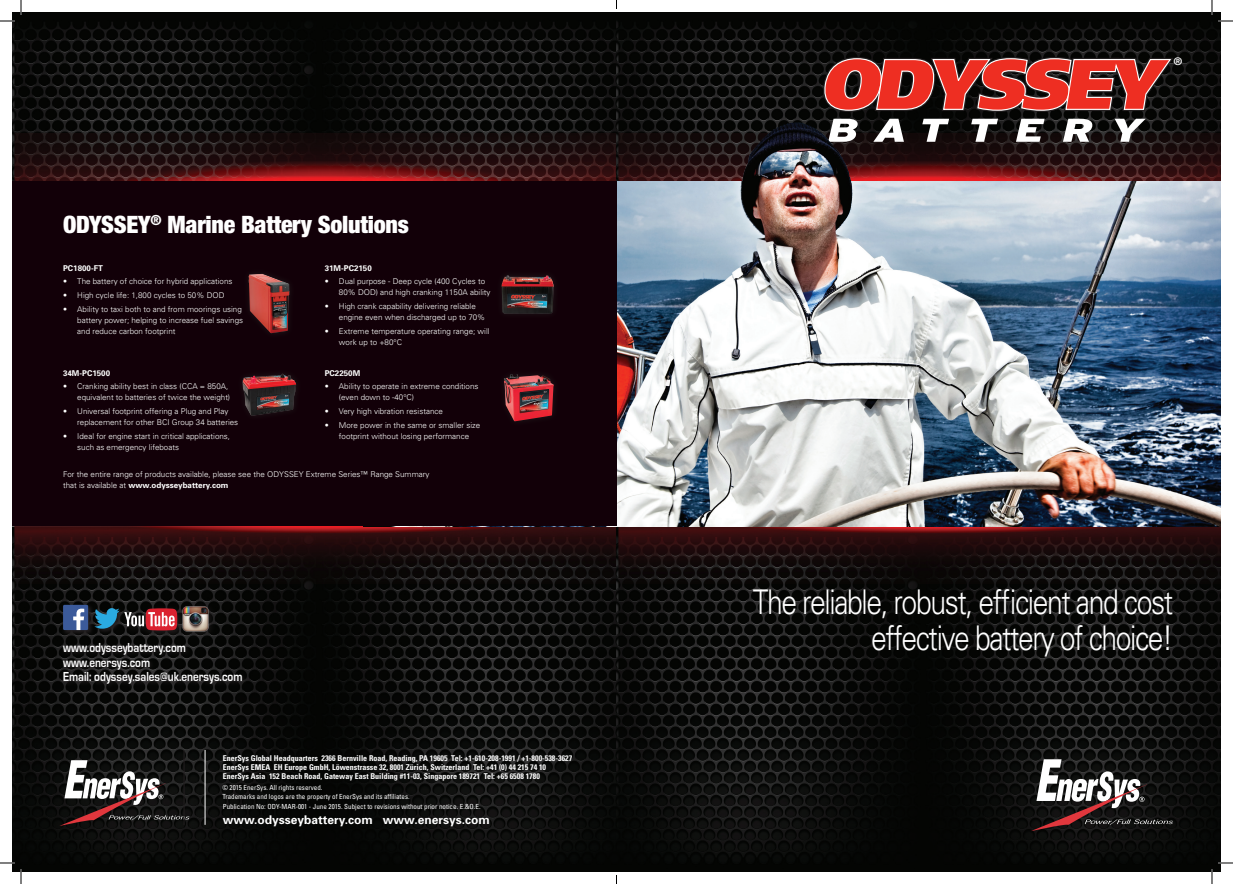
<style>
.page{position:relative;width:1233px;height:884px;background:#fff}
.page>*{position:absolute;margin:0;border:0;box-sizing:border-box;transform-origin:0 0}
.t1{font:300 34px "Univers";letter-spacing:-.05em;color:#fff;scale:.83 1}
.t2{font:900 condensed 24px "Helvetica Neue LT";letter-spacing:-.01em;color:#fff}
.t3{font:700 13.5px "Eurostile";color:#fff;scale:.83 1}
.t4{font:700 12px "Univers";color:#fff}
.t5{font:700 10.5px "Helvetica Neue";color:#fff}
.t6{font:300 8px/11px "Univers";color:#fff}
.t7{font:700 condensed 8px "Univers";color:#fff}
.t8{font:700 8px "Univers";color:#fff}
.t9{font:condensed 7px/9px "Univers";color:#fff}
.s1{font-weight:700}
</style>
<div class="page">
<img style="left:12px;top:12px;width:1208px;height:859px">
<img style="left:617px;top:181px;width:603px;height:345px">
<div style="left:12px;top:181px;width:605px;height:345px;background:#120008"></div>
<svg style="left:1031px;top:759px;width:142px;height:72px"></svg>
<svg style="left:822px;top:55px;width:354px;height:87px;background:#843b36"></svg>
<img style="left:741px;top:123px;width:144px;height:136px">
<svg style="left:61px;top:640px;width:185px;height:49px;background:#131312"></svg>
<svg style="left:94px;top:607px;width:27px;height:27px"></svg>
<div style="left:179px;top:602px;width:37px;height:37px;background:#231f20;opacity:.75"></div>
<img style="left:186px;top:606px;width:22px;height:25px">
<svg style="left:62px;top:603px;width:32px;height:33px"></svg>
<div style="left:63px;top:605px;width:25px;height:25px;background:#3b5a9a"></div>
<svg style="left:73px;top:609px;width:11px;height:21px"></svg>
<div style="left:121px;top:604px;width:65px;height:35px;background:#231f20;opacity:.93"></div>
<svg style="left:94px;top:608px;width:83px;height:22px;background:#735966"></svg>
<svg style="left:59px;top:760px;width:130px;height:66px;background:#484241"></svg>
<hr style="left:184px;top:750px;width:1px;height:75px;background:#231f20">
<hr style="left:205px;top:750px;width:1px;height:75px;background:#fff">
<img style="left:242px;top:374px;width:54px;height:42px">
<img style="left:249px;top:274px;width:40px;height:59px">
<img style="left:501px;top:275px;width:53px;height:39px">
<img style="left:504px;top:374px;width:50px;height:47px">
<svg style="left:1218px;top:20px;width:15px;height:2px"></svg>
<svg style="left:1218px;top:862px;width:15px;height:2px"></svg>
<svg style="left:0;top:0;width:22px;height:22px"></svg>
<svg style="left:0;top:862px;width:22px;height:22px"></svg>
<svg style="left:1211px;top:0;width:1px;height:15px"></svg>
<svg style="left:1211px;top:869px;width:1px;height:15px"></svg>
<p class="t2" style="left:63px;top:210px;width:347px">ODYSSEY<sup>®</sup> Marine Battery Solutions</p>
<p class="t8" style="left:63px;top:263px;width:42px">PC1800-FT</p>
<p class="t6" style="left:63px;top:276px;width:171px">• The battery of choice for hybrid applications</p>
<p class="t6" style="left:63px;top:290px;width:163px">• High cycle life: 1,800 cycles to 50% DOD</p>
<p class="t6" style="left:77px;top:304px;width:167px;text-indent:-14px">• Ability to taxi both to and from moorings using battery power; helping to increase fuel savings and reduce carbon footprint</p>
<p class="t8" style="left:63px;top:368px;width:49px">34M-PC1500</p>
<p class="t6" style="left:63px;top:381px;width:169px;text-align:right">• Cranking ability best in class (CCA = 850A, equivalent to batteries of twice the weight)</p>
<p class="t6" style="left:77px;top:406px;width:162px;text-indent:-14px">• Universal footprint offering a Plug and Play replacement for other BCI Group 34 batteries</p>
<p class="t6" style="left:77px;top:431px;width:154px;text-indent:-14px">• Ideal for engine start in critical applications, such as emergency lifeboats</p>
<p class="t8" style="left:325px;top:263px;width:49px">31M-PC2150</p>
<p class="t6" style="left:339px;top:276px;width:153px;text-indent:-14px">• Dual purpose - Deep cycle (400 Cycles to<br>80% DOD) and high cranking 1150A ability</p>
<p class="t6" style="left:339px;top:301px;width:148px;text-indent:-14px">• High crank capability delivering reliable engine even when discharged up to 70%</p>
<p class="t6" style="left:339px;top:326px;width:152px;text-indent:-14px">• Extreme temperature operating range; will work up to +80°C</p>
<p class="t8" style="left:325px;top:368px;width:37px">PC2250M</p>
<p class="t6" style="left:339px;top:381px;width:141px;text-indent:-14px">• Ability to operate in extreme conditions (even down to -40°C)</p>
<p class="t6" style="left:325px;top:406px;width:120px">• Very high vibration resistance</p>
<p class="t6" style="left:325px;top:420px;width:157px;text-align:center">• More power in the same or smaller size footprint without losing performance</p>
<p class="t6" style="left:63px;top:468px;width:368px">For the entire range of products available, please see the ODYSSEY Extreme Series™ Range Summary that is available at <span class="s1">www.odysseybattery.com</span></p>
<p class="t3" style="left:63px;top:640px;width:150px">www.odysseybattery.com</p>
<p class="t3" style="left:63px;top:655px;width:106px">www.enersys.com</p>
<p class="t3" style="left:63px;top:670px;width:218px">Email: odyssey.sales@uk.enersys.com</p>
<p class="t7" style="left:223px;top:753px;width:351px">EnerSys Global Headquarters 2366 Bernville Road, Reading, PA 19605 Tel: +1-610-208-1991 / +1-800-538-3627</p>
<p class="t7" style="left:223px;top:762px;width:325px">EnerSys EMEA EH Europe GmbH, Löwenstrasse 32, 8001 Zürich, Switzerland Tel: +41 (0) 44 215 74 10</p>
<p class="t7" style="left:223px;top:771px;width:319px">EnerSys Asia 152 Beach Road, Gateway East Building #11-03, Singapore 189721 Tel: +65 6508 1780</p>
<p class="t9" style="left:222px;top:783px;width:189px">© 2015 EnerSys. All rights reserved.<br>Trademarks and logos are the property of EnerSys and its affiliates.</p>
<p class="t9" style="left:223px;top:802px;width:259px">Publication No: ODY-MAR-001 - June 2015. Subject to revisions without prior notice. E.&amp;O.E.</p>
<p class="t4" style="left:223px;top:812px;width:268px">www.odysseybattery.com www.enersys.com</p>
<p class="t5" style="left:1173px;top:53px;width:10px">®</p>
<p class="t1" style="left:752px;top:581px;width:508px">The reliable, robust, efficient and cost</p>
<p class="t1" style="left:871px;top:617px;width:365px">effective battery of choice!</p>
</div>
